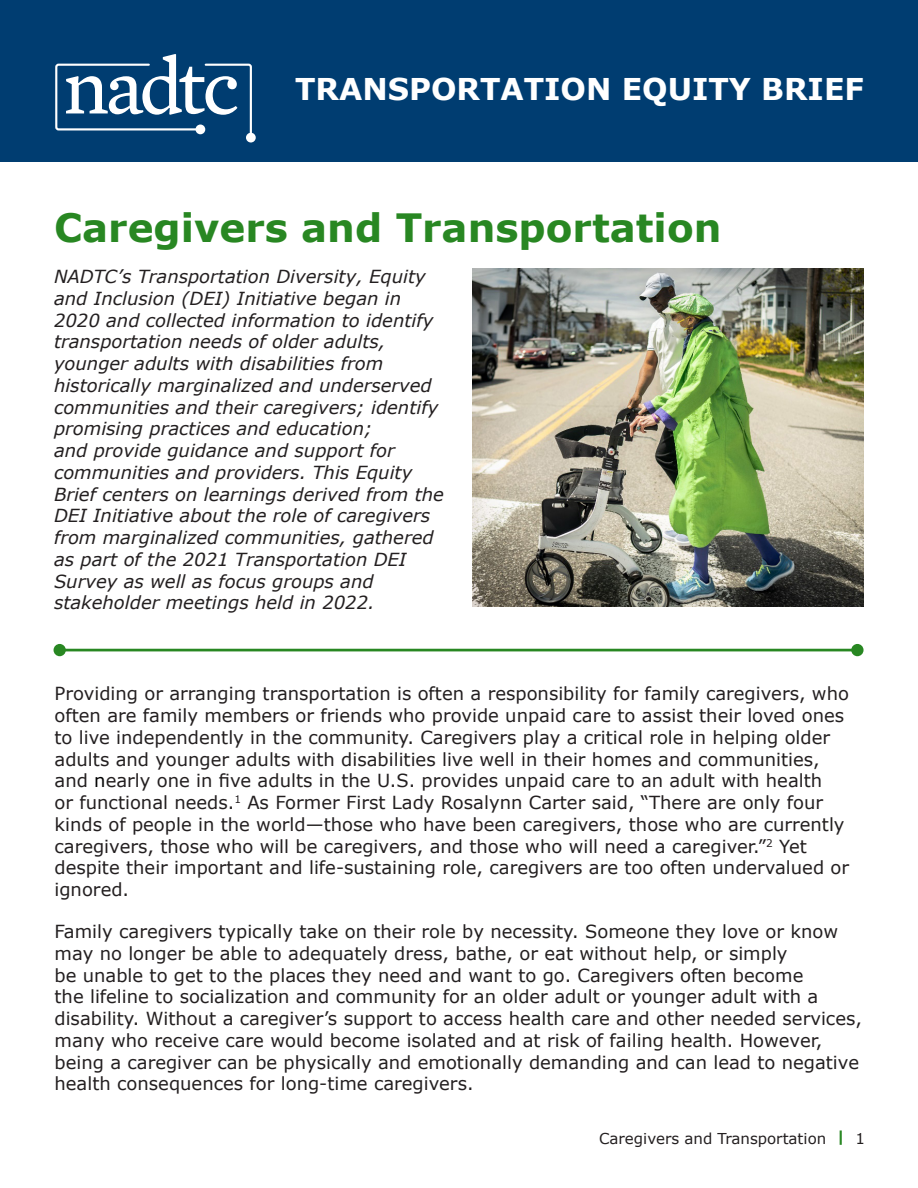
<style>
.page{position:relative;width:918px;height:1188px;background:#fff}
.page>*{position:absolute;margin:0;border:0;box-sizing:border-box;transform-origin:0 0}
.t1{font:700 39px "Verdana";color:#288722}
.t2{font:700 30px "Verdana";color:#fff}
.t3{font:18px/21.8px "Verdana";color:#231f20}
.text{font:italic 18px/21.8px "Verdana";color:#231f20}
.t4{font:15px "Verdana";color:#231f20}
.s1{color:#000}
.s2{font-weight:700;color:#288722}
</style>
<div class="page">
<div style="left:0;top:0;width:918px;height:162px;background:#003d71"></div>
<hr style="left:60px;top:649px;width:795px;height:2px;background:#288722">
<div style="left:851px;top:644px;width:13px;height:12px;background:#288722;border-radius:50%"></div>
<div style="left:54px;top:644px;width:12px;height:12px;background:#288722;border-radius:50%"></div>
<svg style="left:55px;top:54px;width:197px;height:87px"></svg>
<div style="left:196px;top:125px;width:9px;height:9px;background:#fff;border-radius:50%"></div>
<div style="left:246px;top:133px;width:10px;height:10px;background:#fff;border-radius:50%"></div>
<img style="left:472px;top:269px;width:392px;height:338px">
<p class="t2" style="left:295px;top:70px;width:570px">TRANSPORTATION EQUITY BRIEF</p>
<p class="t1" style="left:54px;top:202px;width:669px">Caregivers and Transportation</p>
<p class="text" style="left:54px;top:266px;width:392px">NADTC’s Transportation Diversity, Equity and Inclusion (DEI) Initiative began in 2020 and collected information to identify transportation needs of older adults, younger adults with disabilities from historically marginalized and underserved communities and their caregivers; identify promising practices and education;<br>and provide guidance and support for communities and providers. This Equity Brief centers on learnings derived from the DEI Initiative about the role of caregivers from marginalized communities, gathered as part of the 2021 Transportation DEI Survey as well as focus groups and stakeholder meetings held in 2022.</p>
<p class="t3" style="left:55px;top:683px;width:796px">Providing or arranging transportation is often a responsibility for family caregivers, who often are family members or friends who provide unpaid care to assist their loved ones to live independently in the community. Caregivers play a critical role in helping older adults and younger adults with disabilities live well in their homes and communities, and <span class="s1">n</span>early one in five adults in the U.S. provides unpaid care to an adult with health<br>or functional needs.<sup>1</sup> As Former First Lady Rosalynn Carter said, “There are only four</p>
<p class="t3" style="left:55px;top:814px;width:796px">kinds of people in the world—those who have been caregivers, those who are currently caregivers, those who will be caregivers, and those who will need a caregiver.”<sup>2</sup> Yet despite their important and life-sustaining role, caregivers are too often undervalued or ignored.</p>
<p class="t3" style="left:55px;top:921px;width:809px">Family caregivers typically take on their role by necessity. Someone they love or know may no longer be able to adequately dress, bathe, or eat without help, or simply<br>be unable to get to the places they need and want to go. Caregivers often become<br>the lifeline to socialization and community for an older adult or younger adult with a disability. Without a caregiver’s support to access health care and other needed services, many who receive care would become isolated and at risk of failing health. However, being a caregiver can be physically and emotionally demanding and can lead to negative health consequences for long-time caregivers.</p>
<p class="t4" style="left:599px;top:1129px;width:267px">Caregivers and Transportation <span class="s2">|</span> 1</p>
</div>
